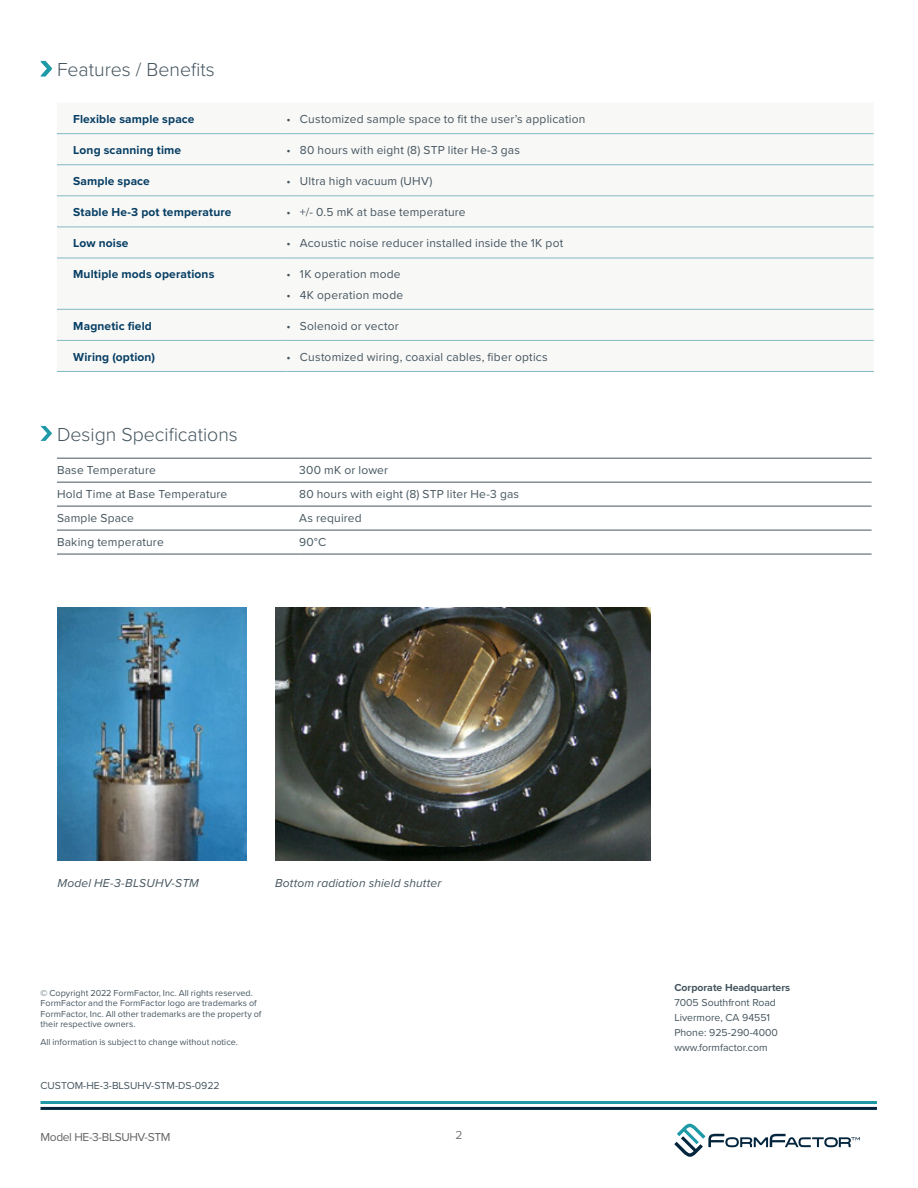
<style>
.page{position:relative;width:918px;height:1188px;background:#fff}
.page>*{position:absolute;margin:0;border:0;box-sizing:border-box;transform-origin:0 0}
.Product_Feature_Head{font:300 19.5px "Proxima Nova";color:#45555f}
.Table_body_left_alig{font:12px "Proxima Nova";letter-spacing:.015em;color:#45555f}
.Table_bold{font:700 12px "Proxima Nova";letter-spacing:.01em;color:#063e63}
.copyright{font:italic 12px "Proxima Nova";letter-spacing:.01em;color:#45555f}
.t1{font:12px "Proxima Nova";letter-spacing:-.03em;color:#636366}
.t2{font:12px "Proxima Nova";color:#757679}
.MP_Review_Date{font:10.5px "Proxima Nova";color:#45555f}
.t3{font:700 10.5px "Proxima Nova";color:#45555f}
.copyright-2{font:9px/10.5px "Proxima Nova";letter-spacing:.005em;color:#45555f}
</style>
<div class="page">
<svg style="left:674px;top:1124px;width:186px;height:33px"></svg>
<hr style="left:40px;top:1101px;width:837px;height:3px;background:#1e99a8">
<hr style="left:40px;top:1107px;width:837px;height:3px;background:#03253d">
<svg style="left:40px;top:426px;width:12px;height:15px"></svg>
<hr style="left:57px;top:458px;width:242px;height:1px;background:#45555f">
<hr style="left:299px;top:458px;width:573px;height:1px;background:#45555f">
<hr style="left:57px;top:482px;width:242px;height:1px;background:#45555f">
<hr style="left:299px;top:482px;width:573px;height:1px;background:#45555f">
<hr style="left:57px;top:506px;width:242px;height:1px;background:#45555f">
<hr style="left:299px;top:506px;width:573px;height:1px;background:#45555f">
<hr style="left:57px;top:530px;width:242px;height:1px;background:#45555f">
<hr style="left:299px;top:530px;width:573px;height:1px;background:#45555f">
<hr style="left:57px;top:554px;width:242px;height:1px;background:#45555f">
<hr style="left:299px;top:554px;width:573px;height:1px;background:#45555f">
<img style="left:57px;top:608px;width:189px;height:253px">
<img style="left:275px;top:608px;width:376px;height:253px">
<svg style="left:57px;top:134px;width:817px;height:237px"></svg>
<hr style="left:57px;top:133px;width:230px;height:1px;background:#84b9c4">
<hr style="left:287px;top:133px;width:587px;height:1px;background:#84b9c4">
<hr style="left:57px;top:164px;width:230px;height:1px;background:#84b9c4">
<hr style="left:287px;top:164px;width:587px;height:1px;background:#84b9c4">
<hr style="left:57px;top:195px;width:230px;height:1px;background:#84b9c4">
<hr style="left:287px;top:195px;width:587px;height:1px;background:#84b9c4">
<hr style="left:57px;top:227px;width:230px;height:1px;background:#84b9c4">
<hr style="left:287px;top:227px;width:587px;height:1px;background:#84b9c4">
<hr style="left:57px;top:258px;width:230px;height:1px;background:#84b9c4">
<hr style="left:287px;top:258px;width:587px;height:1px;background:#84b9c4">
<hr style="left:57px;top:309px;width:230px;height:1px;background:#84b9c4">
<hr style="left:287px;top:309px;width:587px;height:1px;background:#84b9c4">
<hr style="left:57px;top:340px;width:230px;height:1px;background:#84b9c4">
<hr style="left:287px;top:340px;width:587px;height:1px;background:#84b9c4">
<hr style="left:57px;top:371px;width:230px;height:1px;background:#84b9c4">
<hr style="left:287px;top:371px;width:587px;height:1px;background:#84b9c4">
<svg style="left:40px;top:61px;width:12px;height:16px"></svg>
<p class="Product_Feature_Head" style="left:57px;top:58px;width:159px">Features / Benefits</p>
<p class="Table_bold" style="left:73px;top:112px;width:123px">Flexible sample space</p>
<p class="Table_body_left_alig" style="left:287px;top:112px;width:300px">• Customized sample space to fit the user’s application</p>
<p class="Table_bold" style="left:73px;top:143px;width:110px">Long scanning time</p>
<p class="Table_body_left_alig" style="left:287px;top:143px;width:235px">• 80 hours with eight (8) STP liter He-3 gas</p>
<p class="Table_bold" style="left:73px;top:174px;width:78px">Sample space</p>
<p class="Table_body_left_alig" style="left:287px;top:174px;width:148px">• Ultra high vacuum (UHV)</p>
<p class="Table_bold" style="left:73px;top:205px;width:160px">Stable He-3 pot temperature</p>
<p class="Table_body_left_alig" style="left:287px;top:205px;width:181px">• +/- 0.5 mK at base temperature</p>
<p class="Table_bold" style="left:73px;top:236px;width:57px">Low noise</p>
<p class="Table_body_left_alig" style="left:287px;top:236px;width:278px">• Acoustic noise reducer installed inside the 1K pot</p>
<p class="Table_bold" style="left:73px;top:267px;width:143px">Multiple mods operations</p>
<p class="Table_body_left_alig" style="left:287px;top:267px;width:116px">• 1K operation mode</p>
<p class="Table_body_left_alig" style="left:287px;top:287px;width:118px">• 4K operation mode</p>
<p class="Table_bold" style="left:73px;top:318px;width:80px">Magnetic field</p>
<p class="Table_body_left_alig" style="left:287px;top:318px;width:114px">• Solenoid or vector</p>
<p class="Table_bold" style="left:73px;top:350px;width:83px">Wiring (option)</p>
<p class="Table_body_left_alig" style="left:287px;top:350px;width:263px">• Customized wiring, coaxial cables, fiber optics</p>
<p class="Product_Feature_Head" style="left:57px;top:423px;width:182px">Design Specifications</p>
<p class="Table_body_left_alig" style="left:57px;top:463px;width:100px">Base Temperature</p>
<p class="Table_body_left_alig" style="left:299px;top:463px;width:91px">300 mK or lower</p>
<p class="Table_body_left_alig" style="left:57px;top:486px;width:172px">Hold Time at Base Temperature</p>
<p class="Table_body_left_alig" style="left:299px;top:486px;width:222px">80 hours with eight (8) STP liter He-3 gas</p>
<p class="Table_body_left_alig" style="left:57px;top:510px;width:79px">Sample Space</p>
<p class="Table_body_left_alig" style="left:299px;top:510px;width:64px">As required</p>
<p class="Table_body_left_alig" style="left:57px;top:534px;width:108px">Baking temperature</p>
<p class="Table_body_left_alig" style="left:299px;top:534px;width:28px">90°C</p>
<p class="copyright" style="left:57px;top:876px;width:143px">Model HE-3-BLSUHV-STM</p>
<p class="copyright" style="left:275px;top:876px;width:168px">Bottom radiation shield shutter</p>
<p class="copyright-2" style="left:40px;top:988px;width:222px">© Copyright 2022 FormFactor, Inc. All rights reserved.<br>FormFactor and the FormFactor logo are trademarks of FormFactor, Inc. All other trademarks are the property of their respective owners.</p>
<p class="copyright-2" style="left:40px;top:1037px;width:199px">All information is subject to change without notice.</p>
<p class="MP_Review_Date" style="left:40px;top:1079px;width:181px">CUSTOM-HE-3-BLSUHV-STM-DS-0922</p>
<p class="t1" style="left:40px;top:1130px;width:132px">Model HE-3-BLSUHV-STM</p>
<p class="t2" style="left:455px;top:1128px;width:9px">2</p>
<p class="t3" style="left:674px;top:981px;width:117px">Corporate Headquarters</p>
<p class="MP_Review_Date" style="left:674px;top:996px;width:103px">7005 Southfront Road</p>
<p class="MP_Review_Date" style="left:674px;top:1011px;width:97px">Livermore, CA 94551</p>
<p class="MP_Review_Date" style="left:674px;top:1026px;width:105px">Phone: 925-290-4000</p>
<p class="MP_Review_Date" style="left:674px;top:1041px;width:95px">www.formfactor.com</p>
</div>
